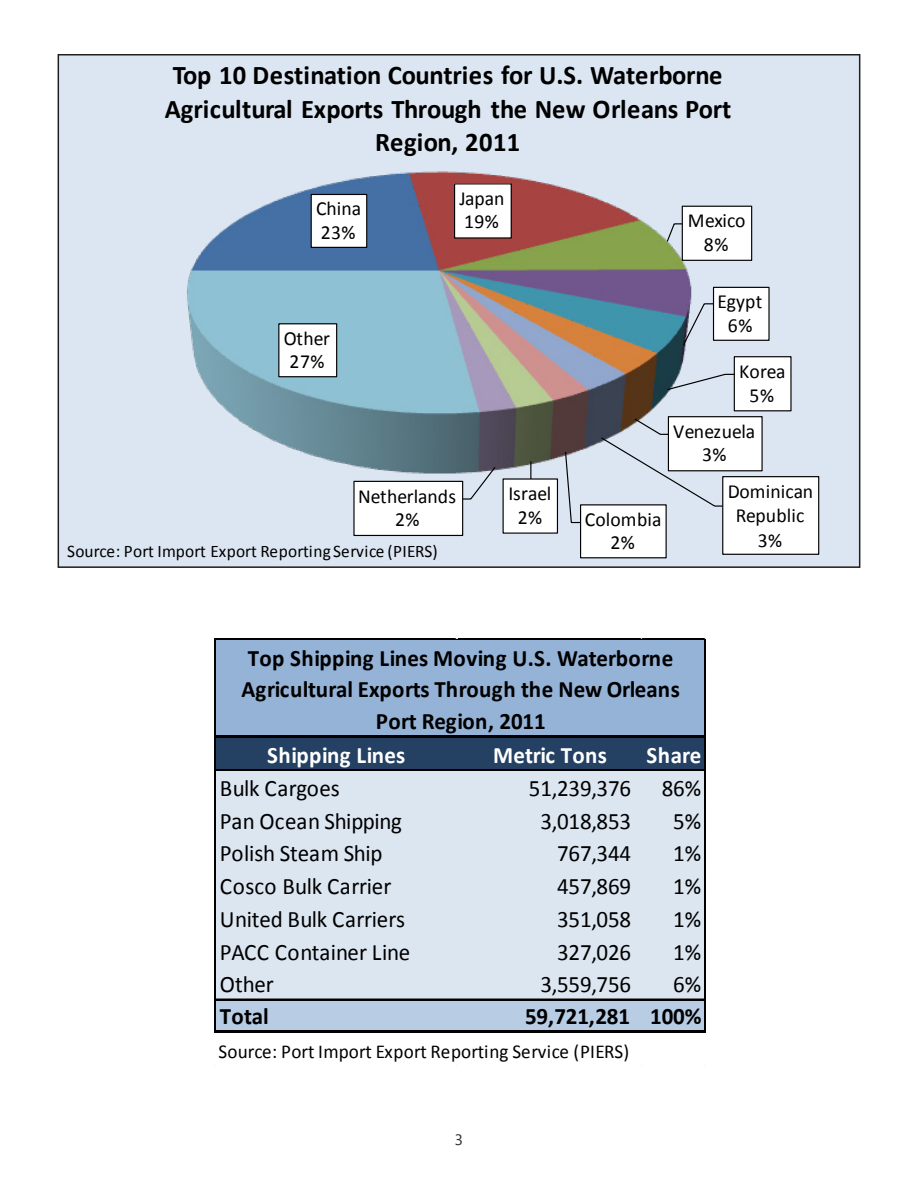
<style>
.page{position:relative;width:918px;height:1188px;background:#fff}
.page>*{position:absolute;margin:0;border:0;box-sizing:border-box;transform-origin:0 0}
.t1{font:700 27px/33.5px "Calibri";letter-spacing:-.005em;color:#000;text-align:center}
.t2{font:23.55px "Calibri";letter-spacing:-.005em;color:#000}
.t3{font:700 23.55px/31.5px "Calibri";letter-spacing:.005em;color:#000;text-align:center}
.t4{font:700 23.55px "Calibri";letter-spacing:.015em;color:#fff}
.t5{font:19.95px/23.5px "Calibri";letter-spacing:.005em;color:#000;text-align:center}
.t6{font:19.65px "Calibri";letter-spacing:.005em;color:#000}
.t7{font:17.7px "Calibri";letter-spacing:.005em;color:#000}
.t8{font:15px "Segoe UI";color:#231f20}
</style>
<div class="page">
<svg style="left:61px;top:57px;width:796px;height:508px;background:#c2ccd6"></svg>
<div style="left:216px;top:640px;width:489px;height:98px;background:#95b3d7"></div>
<div style="left:216px;top:737px;width:489px;height:34px;background:#244062"></div>
<div style="left:216px;top:770px;width:489px;height:230px;background:#dce6f1"></div>
<div style="left:216px;top:999px;width:489px;height:34px;background:#b8cce4"></div>
<hr style="left:216px;top:638px;width:489px;height:2px;background:#000">
<hr style="left:216px;top:735px;width:489px;height:3px;background:#000">
<hr style="left:216px;top:769px;width:488px;height:1px;background:#000">
<hr style="left:216px;top:770px;width:488px;height:1px;background:#000">
<hr style="left:216px;top:999px;width:488px;height:1px;background:#000">
<hr style="left:215px;top:638px;width:1px;height:395px;background:#000">
<hr style="left:216px;top:1031px;width:489px;height:2px;background:#000">
<hr style="left:704px;top:640px;width:1px;height:393px;background:#000">
<p class="t1" style="left:165px;top:57px;width:568px">Top 10 Destination Countries for U.S. Waterborne<br>Agricultural Exports Through the New Orleans Port<br>Region, 2011</p>
<p class="t5" style="left:316px;top:196px;width:47px;text-align:left">China<br>23%</p>
<p class="t5" style="left:459px;top:186px;width:47px;text-align:left">Japan<br>19%</p>
<p class="t5" style="left:284px;top:325px;width:48px;text-align:left">Other<br>27%</p>
<p class="t5" style="left:358px;top:483px;width:99px">Netherlands<br>2%</p>
<p class="t7" style="left:67px;top:540px;width:372px">Source: Port Import Export Reporting Service (PIERS)</p>
<p class="t5" style="left:509px;top:481px;width:44px">Israel<br>2%</p>
<p class="t5" style="left:688px;top:208px;width:59px">Mexico<br>8%</p>
<p class="t5" style="left:585px;top:506px;width:78px">Colombia<br>2%</p>
<p class="t5" style="left:718px;top:289px;width:46px">Egypt<br>6%</p>
<p class="t5" style="left:739px;top:359px;width:48px">Korea<br>5%</p>
<p class="t5" style="left:673px;top:419px;width:84px">Venezuela<br>3%</p>
<p class="t5" style="left:728px;top:479px;width:87px;line-height:24.2px">Dominican<br>Republic<br>3%</p>
<p class="t3" style="left:242px;top:641px;width:440px">Top Shipping Lines Moving U.S. Waterborne<br>Agricultural Exports Through the New Orleans<br>Port Region, 2011</p>
<p class="t4" style="left:267px;top:741px;width:140px">Shipping Lines</p>
<p class="t4" style="left:493px;top:741px;width:115px">Metric Tons</p>
<p class="t4" style="left:646px;top:741px;width:56px">Share</p>
<p class="t2" style="left:220px;top:773px;width:122px">Bulk Cargoes</p>
<p class="t2" style="left:529px;top:773px;width:104px">51,239,376</p>
<p class="t2" style="left:662px;top:773px;width:41px">86%</p>
<p class="t2" style="left:220px;top:806px;width:183px">Pan Ocean Shipping</p>
<p class="t2" style="left:540px;top:806px;width:92px">3,018,853</p>
<p class="t2" style="left:673px;top:806px;width:29px">5%</p>
<p class="t2" style="left:220px;top:839px;width:164px">Polish Steam Ship</p>
<p class="t2" style="left:557px;top:839px;width:76px">767,344</p>
<p class="t2" style="left:673px;top:839px;width:29px">1%</p>
<p class="t2" style="left:220px;top:872px;width:173px">Cosco Bulk Carrier</p>
<p class="t2" style="left:557px;top:872px;width:76px">457,869</p>
<p class="t2" style="left:673px;top:872px;width:29px">1%</p>
<p class="t2" style="left:220px;top:904px;width:187px">United Bulk Carriers</p>
<p class="t2" style="left:557px;top:904px;width:76px">351,058</p>
<p class="t2" style="left:673px;top:904px;width:29px">1%</p>
<p class="t2" style="left:220px;top:937px;width:192px">PACC Container Line</p>
<p class="t2" style="left:557px;top:937px;width:76px">327,026</p>
<p class="t2" style="left:673px;top:937px;width:29px">1%</p>
<p class="t2" style="left:220px;top:970px;width:55px">Other</p>
<p class="t2" style="left:540px;top:970px;width:92px">3,559,756</p>
<p class="t2" style="left:673px;top:970px;width:29px">6%</p>
<p class="t3" style="left:220px;top:999px;width:51px">Total</p>
<p class="t3" style="left:525px;top:999px;width:178px">59,721,281 100%</p>
<p class="t6" style="left:219px;top:1039px;width:412px">Source: Port Import Export Reporting Service (PIERS)</p>
<p class="t8" style="left:455px;top:1129px;width:10px">3</p>
</div>
